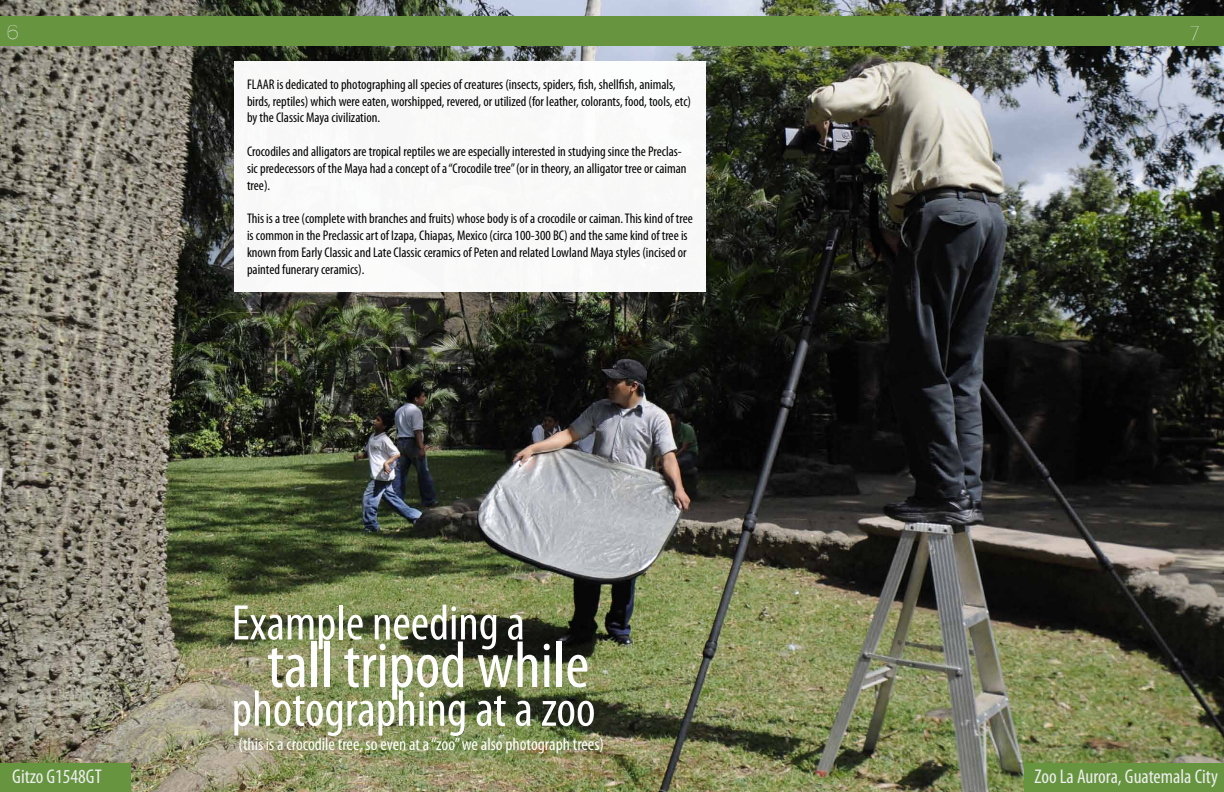
<style>
.page{position:relative;width:1224px;height:792px;background:#fff}
.page>*{position:absolute;margin:0;border:0;box-sizing:border-box;transform-origin:0 0}
.t1{font:condensed 65.8px "Myriad Pro";color:#fff}
.t2{font:condensed 51.1px "Myriad Pro";color:#fff}
.t3{font:condensed 50.3px "Myriad Pro";color:#fff}
.t4{font:condensed 19.9px "Myriad Pro";color:#ededee}
.t5{font:19.9px "Denigan";color:#ededee}
.t6{font:condensed 17.8px "Myriad Pro";color:#fff}
.t7{font:condensed 14px/16.8px "Myriad Pro";color:#000}
</style>
<div class="page">
<img style="left:0;top:0;width:1224px;height:792px">
<div style="left:0;top:17px;width:1224px;height:29px;background:#67943f"></div>
<div style="left:0;top:763px;width:131px;height:29px;background:#67943f"></div>
<div style="left:234px;top:61px;width:472px;height:231px;background:#f9f9f8"></div>
<div style="left:1024px;top:763px;width:200px;height:29px;background:#67943f"></div>
<h3 class="t5" style="left:8px;top:21px;width:12px">6</h3>
<h3 class="t5" style="left:1191px;top:21px;width:10px">7</h3>
<p class="t7" style="left:247px;top:76px;width:446px">FLAAR is dedicated to photographing all species of creatures (insects, spiders, fish, shellfish, animals, birds, reptiles) which were eaten, worshipped, revered, or utilized (for leather, colorants, food, tools, etc) by the Classic Maya civilization.</p>
<p class="t7" style="left:247px;top:143px;width:441px">Crocodiles and alligators are tropical reptiles we are especially interested in studying since the Preclas&shy;sic predecessors of the Maya had a concept of a “Crocodile tree” (or in theory, an alligator tree or caiman tree).</p>
<p class="t7" style="left:247px;top:210px;width:447px">This is a tree (complete with branches and fruits) whose body is of a crocodile or caiman. This kind of tree is common in the Preclassic art of Izapa, Chiapas, Mexico (circa 100-300 BC) and the same kind of tree is known from Early Classic and Late Classic ceramics of Peten and related Lowland Maya styles (incised or painted funerary ceramics).</p>
<h3 class="t4" style="left:12px;top:765px;width:91px">Gitzo G1548GT</h3>
<h3 class="t3" style="left:232px;top:592px;width:295px">Example needing a</h3>
<h1 class="t1" style="left:267px;top:626px;width:324px">tall tripod while</h1>
<h2 class="t2" style="left:232px;top:678px;width:365px">photographing at a zoo</h2>
<p class="t6" style="left:239px;top:733px;width:367px">(this is a crocodile tree, so even at a “zoo” we also photograph trees)</p>
<h3 class="t4" style="left:1035px;top:764px;width:185px">Zoo La Aurora, Guatemala City</h3>
</div>
